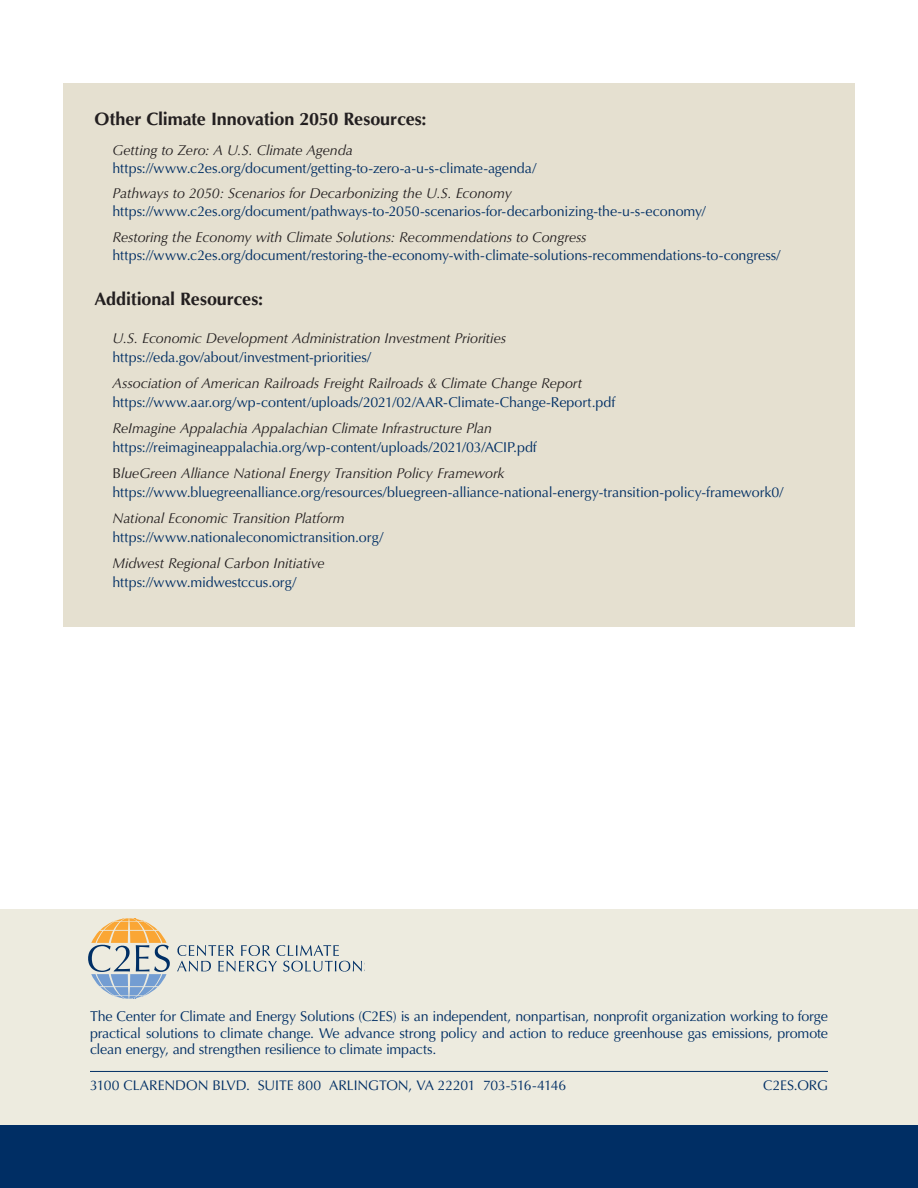
<style>
.page{position:relative;width:918px;height:1188px;background:#fff}
.page>*{position:absolute;margin:0;border:0;box-sizing:border-box;transform-origin:0 0}
.t1{font:700 18px "Optima LT Std";letter-spacing:-.005em;color:#231f20}
.t2{font:14.25px/16.5px "Optima LT Std";letter-spacing:-.005em;color:#002e64;text-align:justify}
.t3{font:italic 14.25px "Optima LT Std";letter-spacing:-.005em;color:#231f20}
.t4{font:13.95px "Optima LT Std";letter-spacing:-.01em;color:#002e64}
.s1{color:#231f20}
.s2{font-style:italic;color:#231f20}
</style>
<div class="page">
<div style="left:0;top:909px;width:918px;height:279px;background:#edebdf"></div>
<hr style="left:90px;top:1071px;width:738px;height:1px;background:#002e64">
<div style="left:0;top:1125px;width:918px;height:63px;background:#002e64"></div>
<svg style="left:177px;top:945px;width:185px;height:27px"></svg>
<svg style="left:88px;top:918px;width:82px;height:81px"></svg>
<div style="left:63px;top:83px;width:792px;height:543px;background:#e5e0d0"></div>
<p class="t1" style="left:94px;top:108px;width:333px">Other Climate Innovation 2050 Resources:</p>
<p class="t3" style="left:112px;top:142px;width:242px">Getting to Zero: A U.S. Climate Agenda</p>
<p class="t2" style="left:112px;top:160px;width:425px">https://www.c2es.org/document/getting-to-zero-a-u-s-climate-agenda/</p>
<p class="t3" style="left:112px;top:185px;width:401px">Pathways to 2050: Scenarios for Decarbonizing the U.S. Economy</p>
<p class="t2" style="left:112px;top:203px;width:595px">https://www.c2es.org/document/pathways-to-2050-scenarios-for-decarbonizing-the-u-s-economy/</p>
<p class="t3" style="left:112px;top:229px;width:476px">Restoring the Economy with Climate Solutions: Recommendations to Congress</p>
<p class="t2" style="left:112px;top:247px;width:670px">https://www.c2es.org/document/restoring-the-economy-with-climate-solutions-recommendations-to-congress/</p>
<p class="t1" style="left:94px;top:289px;width:170px">Additional Resources:</p>
<p class="t3" style="left:112px;top:330px;width:395px">U.S. Economic Development Administration Investment Priorities</p>
<p class="t2" style="left:112px;top:349px;width:260px">https://eda.gov/about/investment-priorities/</p>
<p class="t3" style="left:112px;top:375px;width:471px">Association of American Railroads Freight Railroads &amp; Climate Change Report</p>
<p class="t2" style="left:112px;top:394px;width:504px">https://www.aar.org/wp-content/uploads/2021/02/AAR-Climate-Change-Report.pdf</p>
<p class="t3" style="left:112px;top:420px;width:381px">ReImagine Appalachia Appalachian Climate Infrastructure Plan</p>
<p class="t2" style="left:112px;top:435px;width:426px;line-height:25.5px">https://reimagineappalachia.org/wp-content/uploads/2021/03/ACIP.pdf<br><span class="s1">B</span><span class="s2">lueGreen Alliance National Energy Transition Policy Framework</span></p>
<p class="t2" style="left:112px;top:484px;width:673px">https://www.bluegreenalliance.org/resources/bluegreen-alliance-national-energy-transition-policy-framework0/</p>
<p class="t3" style="left:112px;top:510px;width:234px">National Economic Transition Platform</p>
<p class="t2" style="left:112px;top:529px;width:272px">https://www.nationaleconomictransition.org/</p>
<p class="t3" style="left:112px;top:555px;width:214px">Midwest Regional Carbon Initiative</p>
<p class="t2" style="left:112px;top:574px;width:185px">https://www.midwestccus.org/</p>
<p class="t2" style="left:90px;top:1009px;width:739px">The Center for Climate and Energy Solutions (C2ES) is an independent, nonpartisan, nonprofit organization working to forge practical solutions to climate change. We advance strong policy and action to reduce greenhouse gas emissions, promote clean energy, and strengthen resilience to climate impacts.</p>
<p class="t4" style="left:90px;top:1077px;width:478px">3100 CLARENDON BLVD. SUITE 800 ARLINGTON, VA 22201 703-516-4146</p>
<p class="t4" style="left:763px;top:1077px;width:66px">C2ES.ORG</p>
</div>
